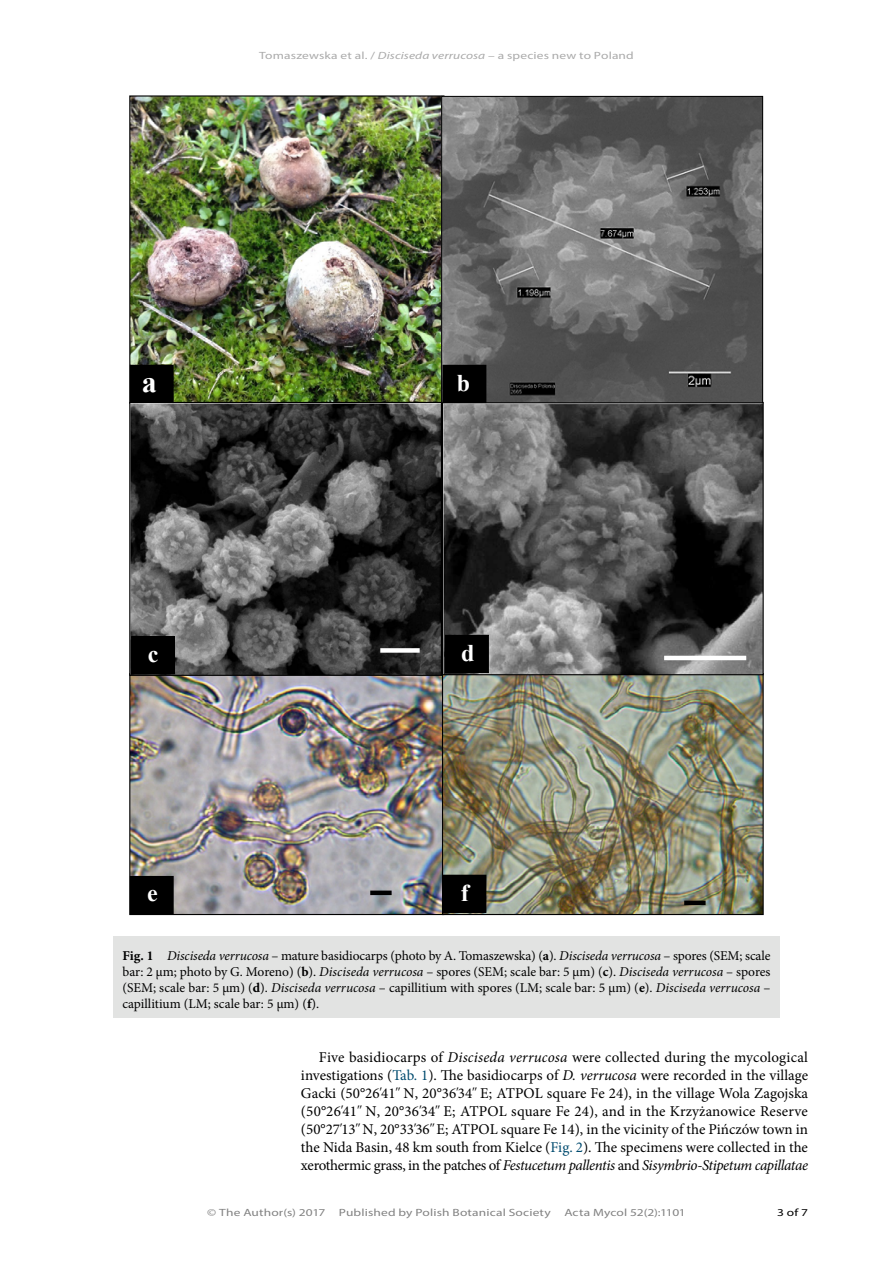
<style>
.page{position:relative;width:893px;height:1263px;background:#fff}
.page>*{position:absolute;margin:0;border:0;box-sizing:border-box;transform-origin:0 0}
.t1{font:700 30px "Times New Roman";color:#fff}
.t2{font:700 24px "Times New Roman";color:#fff}
.Body_text___first_li{font:15px/18px "Minion Pro";color:#000;text-align:justify}
.t3{font:13.5px/16.2px "Minion Pro";color:#000;text-align:justify}
.t4{font:10.5px "Myriad Pro Regular 3";letter-spacing:.01em;color:#828282;scale:1.28 1}
.t5{font:10.5px "Myriad Pro Regular 3";letter-spacing:.01em;color:#aaa;scale:1.28 1}
.t6{font:10.5px "Myriad Pro";color:#000;scale:1.28 1}
.s1{font-family:"Myriad Pro";font-style:italic}
.s2{font-weight:700}
.s3{font-style:italic}
.s4{color:#004b6f}
</style>
<div class="page">
<img style="left:131px;top:675px;width:631px;height:238px">
<img style="left:131px;top:97px;width:310px;height:305px">
<img style="left:131px;top:404px;width:309px;height:270px">
<div style="left:129px;top:402px;width:313px;height:274px;border:1px solid #000"></div>
<img style="left:443px;top:98px;width:319px;height:575px">
<div style="left:442px;top:402px;width:322px;height:273px;border:1px solid #000"></div>
<div style="left:441px;top:96px;width:322px;height:307px;border:1px solid #000"></div>
<div style="left:370px;top:890px;width:22px;height:5px;background:#000"></div>
<hr style="left:684px;top:901px;width:22px;height:4px;background:#000">
<div style="left:380px;top:648px;width:40px;height:5px;background:#fff"></div>
<hr style="left:664px;top:656px;width:82px;height:4px;background:#fff">
<div style="left:443px;top:365px;width:43px;height:37px;background:#000"></div>
<div style="left:442px;top:365px;width:44px;height:38px;border:1px solid #000"></div>
<img style="left:484px;top:371px;width:1px;height:26px">
<div style="left:446px;top:635px;width:42px;height:37px;background:#000"></div>
<div style="left:445px;top:635px;width:44px;height:38px;border:1px solid #000"></div>
<img style="left:446px;top:641px;width:42px;height:26px">
<div style="left:443px;top:875px;width:43px;height:37px;background:#000"></div>
<div style="left:442px;top:875px;width:44px;height:38px;border:1px solid #000"></div>
<img style="left:484px;top:881px;width:1px;height:25px">
<div style="left:130px;top:365px;width:43px;height:37px;background:#000"></div>
<div style="left:130px;top:365px;width:44px;height:38px;border:1px solid #000"></div>
<img style="left:131px;top:371px;width:42px;height:26px">
<div style="left:132px;top:637px;width:42px;height:37px;background:#000"></div>
<div style="left:131px;top:636px;width:44px;height:38px;border:1px solid #000"></div>
<img style="left:132px;top:643px;width:42px;height:25px">
<div style="left:130px;top:876px;width:43px;height:38px;background:#000"></div>
<div style="left:130px;top:876px;width:44px;height:38px;border:1px solid #000"></div>
<img style="left:131px;top:882px;width:42px;height:26px">
<div style="left:113px;top:936px;width:666px;height:81px;background:#e2e3e2"></div>
<p class="t5" style="left:259px;top:49px;width:294px">Tomaszewska et al. / <span class="s1">Disciseda verrucosa</span> – a species new to Poland</p>
<p class="t1" style="left:142px;top:360px;width:17px">a</p>
<p class="t2" style="left:457px;top:365px;width:15px">b</p>
<p class="t2" style="left:148px;top:637px;width:12px">c</p>
<p class="t2" style="left:461px;top:635px;width:15px">d</p>
<p class="t2" style="left:147px;top:876px;width:12px">e</p>
<p class="t2" style="left:461px;top:875px;width:9px">f</p>
<p class="t3" style="left:122px;top:947px;width:650px"><span class="s2">Fig. 1</span> <span class="s3">Disciseda verrucosa</span> – mature basidiocarps (photo by A. Tomaszewska) (<span class="s2">a</span>). <span class="s3">Disciseda verrucosa</span> – spores (SEM; scale bar: 2 µm; photo by G. Moreno) (<span class="s2">b</span>). <span class="s3">Disciseda verrucosa</span> – spores (SEM; scale bar: 5 µm) (<span class="s2">c</span>). <span class="s3">Disciseda verrucosa</span> – spores (SEM; scale bar: 5 µm) (<span class="s2">d</span>). <span class="s3">Disciseda verrucosa</span> – capillitium with spores (LM; scale bar: 5 µm) (<span class="s2">e</span>). <span class="s3">Disciseda verrucosa</span> – capillitium (LM; scale bar: 5 µm) (<span class="s2">f</span>).</p>
<p class="Body_text___first_li" style="left:301px;top:1048px;width:509px;text-indent:18px">Five basidiocarps of <span class="s3">Disciseda verrucosa</span> were collected during the mycological investigations (<span class="s4">Tab. 1</span>). The basidiocarps of <span class="s3">D. verrucosa</span> were recorded in the village Gacki (50°26<span class="s3">'</span>41<span class="s3">"</span> N, 20°36<span class="s3">'</span>34<span class="s3">"</span> E; ATPOL square Fe 24), in the village Wola Zagojska (50°26<span class="s3">'</span>41<span class="s3">"</span> N, 20°36<span class="s3">'</span>34<span class="s3">"</span> E; ATPOL square Fe 24), and in the Krzyżanowice Reserve (50°27<span class="s3">'</span>13<span class="s3">"</span> N, 20°33<span class="s3">'</span>36<span class="s3">"</span> E; ATPOL square Fe 14), in the vicinity of the Pińczów town in the Nida Basin, 48 km south from Kielce (<span class="s4">Fig. 2</span>). The specimens were collected in the xerothermic grass, in the patches of <span class="s3">Festucetum pallentis</span> and <span class="s3">Sisymbrio-Stipetum capillatae</span></p>
<p class="t4" style="left:207px;top:1205px;width:94px">© The Author(s) 2017</p>
<p class="t4" style="left:339px;top:1205px;width:167px">Published by Polish Botanical Society</p>
<p class="t4" style="left:564px;top:1205px;width:96px">Acta Mycol 52(2):1101</p>
<p class="t6" style="left:777px;top:1205px;width:26px">3 of 7</p>
</div>
